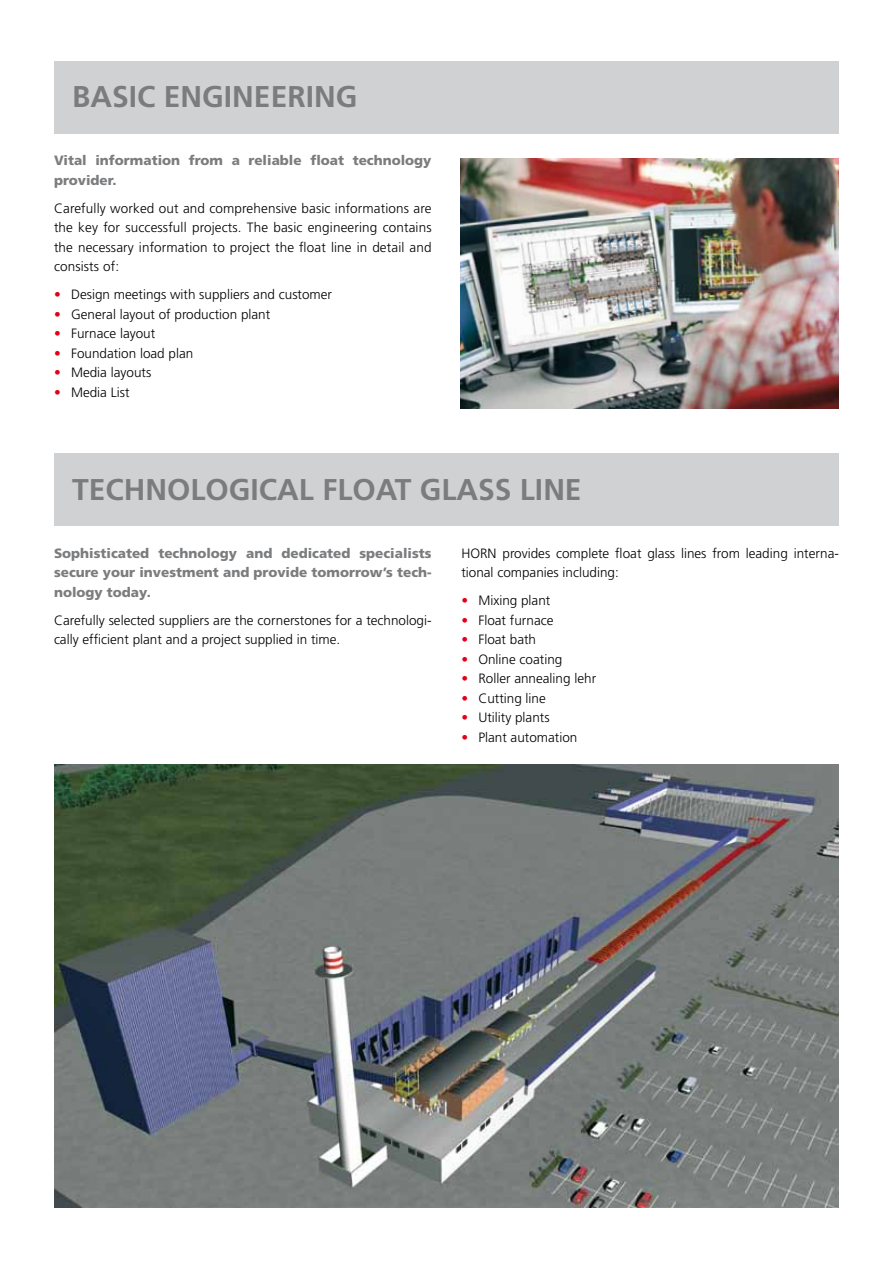
<style>
.page{position:relative;width:893px;height:1263px;background:#fff}
.page>*{position:absolute;margin:0;border:0;box-sizing:border-box;transform-origin:0 0}
.t1{font:700 30px "Frutiger";color:#7b7c7e}
.t2{font:300 13.5px/19.5px "Frutiger";color:#000}
.t3{font:900 13.5px/19.5px "Frutiger";color:#7b7c7e}
.s1{color:#e2001a}
</style>
<div class="page">
<img style="left:54px;top:765px;width:785px;height:442px">
<div style="left:54px;top:61px;width:785px;height:73px;background:#d0d1d2"></div>
<div style="left:54px;top:454px;width:785px;height:72px;background:#d0d1d2"></div>
<img style="left:461px;top:159px;width:378px;height:250px">
<h1 class="t1" style="left:72px;top:79px;width:287px">BASIC ENGINEERING</h1>
<p class="t3" style="left:54px;top:151px;width:379px">Vital information from a reliable float technology provider.</p>
<p class="t2" style="left:54px;top:198px;width:379px;text-align:justify">Carefully worked out and comprehensive basic informations are the key for successfull projects. The basic engineering contains the necessary information to project the float line in detail and consists of:</p>
<p class="t2" style="left:54px;top:285px;width:280px"><span class="s1">•</span> Design meetings with suppliers and customer</p>
<p class="t2" style="left:54px;top:304px;width:218px"><span class="s1">•</span> General layout of production plant</p>
<p class="t2" style="left:54px;top:324px;width:103px"><span class="s1">•</span> Furnace layout</p>
<p class="t2" style="left:54px;top:343px;width:141px"><span class="s1">•</span> Foundation load plan</p>
<p class="t2" style="left:54px;top:363px;width:99px"><span class="s1">•</span> Media layouts</p>
<p class="t2" style="left:54px;top:382px;width:77px"><span class="s1">•</span> Media List</p>
<h1 class="t1" style="left:72px;top:472px;width:511px">TECH NOLOGICAL FLOAT GLASS LINE</h1>
<p class="t3" style="left:54px;top:543px;width:379px;text-align:justify">Sophisticated technology and dedicated specialists secure your investment and provide tomorrow’s tech&shy;nology today.</p>
<p class="t2" style="left:54px;top:610px;width:379px">Carefully selected suppliers are the cornerstones for a technologi&shy;cally efficient plant and a project supplied in time.</p>
<p class="t2" style="left:461px;top:543px;width:379px">HORN provides complete float glass lines from leading interna&shy;tional companies including:</p>
<p class="t2" style="left:461px;top:591px;width:91px"><span class="s1">•</span> Mixing plant</p>
<p class="t2" style="left:461px;top:610px;width:94px"><span class="s1">•</span> Float furnace</p>
<p class="t2" style="left:461px;top:630px;width:76px"><span class="s1">•</span> Float bath</p>
<p class="t2" style="left:461px;top:649px;width:103px"><span class="s1">•</span> Online coating</p>
<p class="t2" style="left:461px;top:669px;width:136px"><span class="s1">•</span> Roller annealing lehr</p>
<p class="t2" style="left:461px;top:688px;width:86px"><span class="s1">•</span> Cutting line</p>
<p class="t2" style="left:461px;top:708px;width:90px"><span class="s1">•</span> Utility plants</p>
<p class="t2" style="left:461px;top:727px;width:118px"><span class="s1">•</span> Plant automation</p>
</div>
